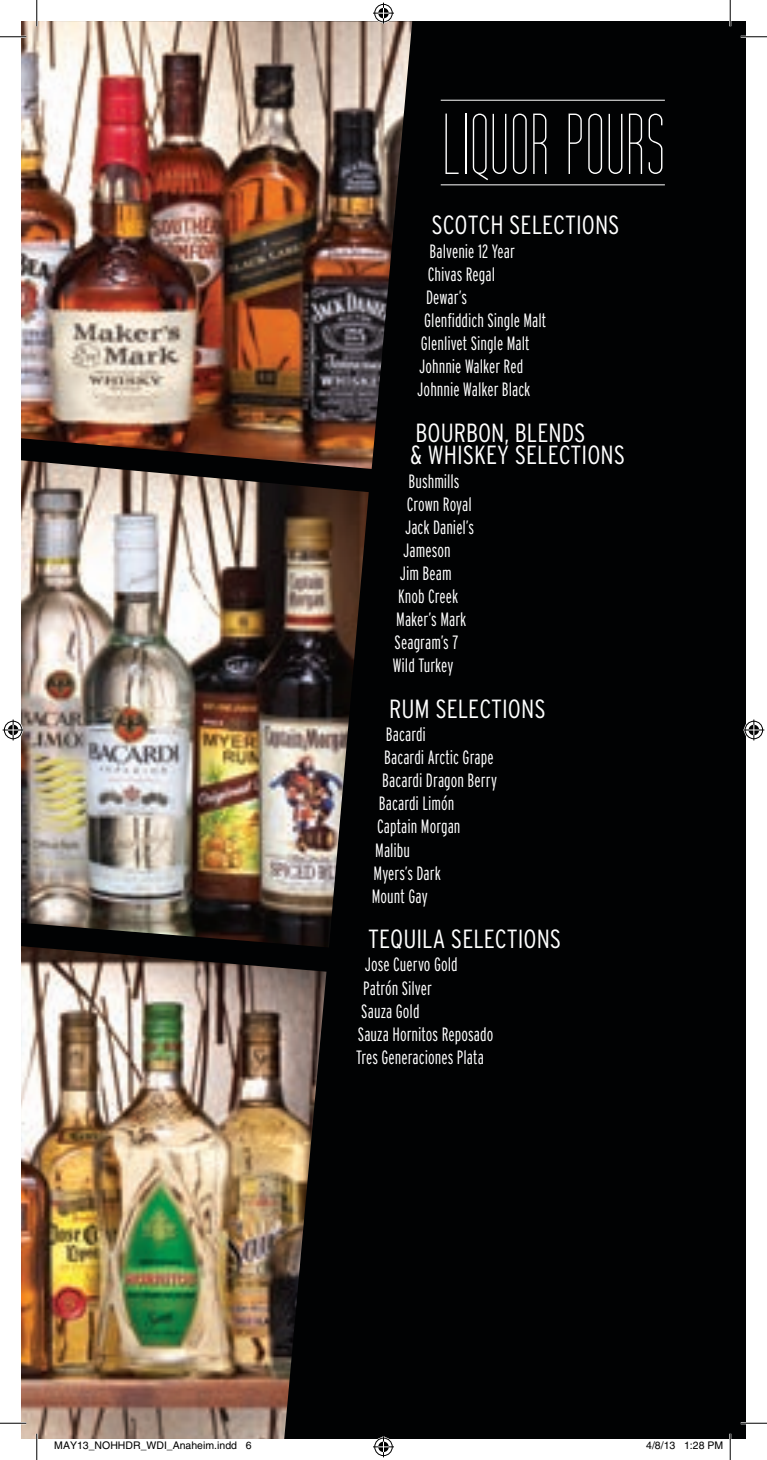
<style>
.page{position:relative;width:767px;height:1460px;background:#fff}
.page>*{position:absolute;margin:0;border:0;box-sizing:border-box;transform-origin:0 0}
.t1{font:87.5px "Tall Films";color:#fff}
.t2{font:300 condensed 26.25px/22.8px "Interstate";color:#fff}
.t3{font:300 extra-condensed 19.25px "Interstate";color:#fff}
.t4{font:10.5px "Helvetica";color:#000}
</style>
<div class="page">
<div style="left:21px;top:21px;width:725px;height:1417px;background:#010203"></div>
<hr style="left:440px;top:100px;width:224px;height:1px;background:#fff">
<hr style="left:440px;top:184px;width:224px;height:1px;background:#fff">
<img style="left:21px;top:21px;width:391px;height:448px">
<img style="left:21px;top:460px;width:348px;height:487px">
<img style="left:21px;top:946px;width:305px;height:492px">
<hr style="left:0;top:36px;width:26px;height:2px;background:#fff">
<hr style="left:740px;top:36px;width:26px;height:2px;background:#fff">
<hr style="left:0;top:1422px;width:26px;height:2px;background:#fff">
<hr style="left:740px;top:1422px;width:26px;height:2px;background:#fff">
<hr style="left:36px;top:0;width:2px;height:26px;background:#fff">
<hr style="left:36px;top:1433px;width:2px;height:27px;background:#fff">
<hr style="left:729px;top:0;width:2px;height:26px;background:#fff">
<hr style="left:729px;top:1433px;width:2px;height:27px;background:#fff">
<svg style="left:0;top:36px;width:26px;height:1px"></svg>
<svg style="left:740px;top:36px;width:26px;height:1px"></svg>
<svg style="left:0;top:1422px;width:26px;height:1px"></svg>
<svg style="left:740px;top:1422px;width:26px;height:1px"></svg>
<svg style="left:36px;top:0;width:1px;height:26px"></svg>
<svg style="left:36px;top:1433px;width:1px;height:27px"></svg>
<svg style="left:729px;top:0;width:1px;height:26px"></svg>
<svg style="left:729px;top:1433px;width:1px;height:27px"></svg>
<svg style="left:373px;top:3px;width:21px;height:21px"></svg>
<svg style="left:373px;top:1436px;width:21px;height:21px"></svg>
<svg style="left:3px;top:719px;width:21px;height:21px"></svg>
<svg style="left:743px;top:719px;width:21px;height:21px"></svg>
<svg style="left:54px;top:1438px;width:183px;height:1px"></svg>
<svg style="left:684px;top:1438px;width:39px;height:1px"></svg>
<p class="t1" style="left:442px;top:104px;width:225px">LIQUOR POURS</p>
<p class="t2" style="left:431px;top:214px;width:190px">SCOTCH SELECTIONS</p>
<p class="t3" style="left:429px;top:240px;width:87px">Balvenie 12 Year</p>
<p class="t3" style="left:428px;top:263px;width:69px">Chivas Regal</p>
<p class="t3" style="left:426px;top:286px;width:43px">Dewar’s</p>
<p class="t3" style="left:424px;top:309px;width:123px">Glenfiddich Single Malt</p>
<p class="t3" style="left:421px;top:332px;width:110px">Glenlivet Single Malt</p>
<p class="t3" style="left:419px;top:355px;width:106px">Johnnie Walker Red</p>
<p class="t3" style="left:417px;top:378px;width:114px">Johnnie Walker Black</p>
<p class="t2" style="left:410px;top:421px;width:216px">BOURBON, BLENDS<br>&amp; WHISKEY SELECTIONS</p>
<p class="t3" style="left:408px;top:470px;width:52px">Bushmills</p>
<p class="t3" style="left:407px;top:493px;width:66px">Crown Royal</p>
<p class="t3" style="left:405px;top:516px;width:70px">Jack Daniel’s</p>
<p class="t3" style="left:403px;top:539px;width:49px">Jameson</p>
<p class="t3" style="left:400px;top:562px;width:53px">Jim Beam</p>
<p class="t3" style="left:398px;top:585px;width:62px">Knob Creek</p>
<p class="t3" style="left:396px;top:608px;width:72px">Maker’s Mark</p>
<p class="t3" style="left:394px;top:632px;width:65px">Seagram’s 7</p>
<p class="t3" style="left:393px;top:655px;width:62px">Wild Turkey</p>
<p class="t2" style="left:389px;top:697px;width:158px">RUM SELECTIONS</p>
<p class="t3" style="left:386px;top:723px;width:42px">Bacardi</p>
<p class="t3" style="left:384px;top:746px;width:111px">Bacardi Arctic Grape</p>
<p class="t3" style="left:382px;top:769px;width:116px">Bacardi Dragon Berry</p>
<p class="t3" style="left:379px;top:793px;width:77px">Bacardi Limón</p>
<p class="t3" style="left:377px;top:816px;width:85px">Captain Morgan</p>
<p class="t3" style="left:375px;top:839px;width:36px">Malibu</p>
<p class="t3" style="left:373px;top:862px;width:69px">Myers’s Dark</p>
<p class="t3" style="left:372px;top:885px;width:57px">Mount Gay</p>
<p class="t2" style="left:368px;top:927px;width:194px">TEQUILA SELECTIONS</p>
<p class="t3" style="left:365px;top:954px;width:94px">Jose Cuervo Gold</p>
<p class="t3" style="left:363px;top:977px;width:70px">Patrón Silver</p>
<p class="t3" style="left:361px;top:1000px;width:60px">Sauza Gold</p>
<p class="t3" style="left:358px;top:1023px;width:137px">Sauza Hornitos Reposado</p>
<p class="t3" style="left:356px;top:1046px;width:129px">Tres Generaciones Plata</p>
<p class="t4" style="left:54px;top:1439px;width:199px">MAY13_NOHHDR_WDI_Anaheim.indd 6</p>
<p class="t4" style="left:646px;top:1439px;width:79px">4/8/13 1:28 PM</p>
</div>
